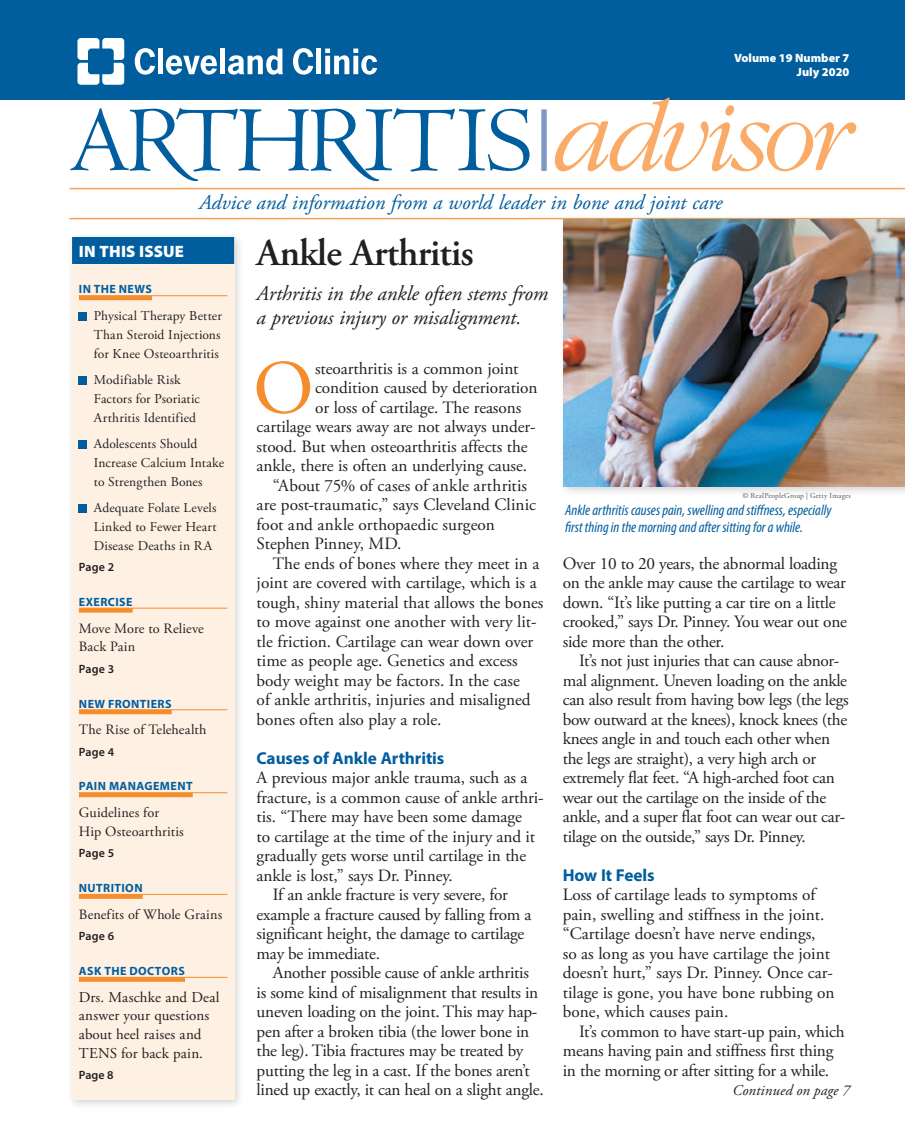
<style>
.page{position:relative;width:905px;height:1148px;background:#fff}
.page>*{position:absolute;margin:0;border:0;box-sizing:border-box;transform-origin:0 0}
.drop_cap{font:76.05px "Adobe Garamond Pro";color:#f68d2c}
.Head{font:600 38.25px "Adobe Garamond Pro";letter-spacing:-.02em;color:#231f20}
.deck{font:italic 21px/24px "Adobe Garamond Pro";letter-spacing:-.005em;color:#231f20}
.t1{font:italic 21px "Adobe Garamond Pro";color:#015e9e}
.text{font:17.25px/19.5px "Adobe Garamond Pro";letter-spacing:-.015em;color:#231f20}
.no_indent{font:17.25px/19.5px "Adobe Garamond Pro";color:#231f20}
.drop_cap-2{font:17.25px "Adobe Garamond Pro";letter-spacing:-.005em;color:#231f20}
.subhead{font:700 17.25px "Myriad Pro";letter-spacing:-.005em;color:#015e9e}
.TOC_In_this_issue_he{font:900 16.5px "Myriad Pro";letter-spacing:.015em;color:#fff}
.t2{font:italic condensed 15px/17.2px "Myriad Pro";color:#015e9e}
.t3{font:15px/18.6px "Adobe Garamond Pro";letter-spacing:.01em;color:#231f20}
.no_indent-2{font:italic 15px "Adobe Garamond Pro";letter-spacing:.005em;color:#231f20}
.TOC_2-feature{font:14.25px/18.6px "Adobe Garamond Pro";letter-spacing:.01em;color:#231f20}
.TOC_In_the_News_bull{font:13.5px/18.6px "Adobe Garamond Pro";letter-spacing:.01em;color:#231f20;text-align:justify}
.t4{font:700 12px "Myriad Pro";letter-spacing:.035em;color:#015e9e}
.t5{font:600 12px "Myriad Pro";letter-spacing:.01em;color:#231f20}
.t6{font:900 12px "Myriad Pro";color:#fff}
.creditline{font:7.5px "Adobe Garamond Pro";letter-spacing:.025em;color:#57585a}
.s1{color:#3271ac}
</style>
<div class="page">
<hr style="left:70px;top:188px;width:834px;height:1px;background:#f8a154">
<hr style="left:70px;top:218px;width:834px;height:1px;background:#f8a154">
<div style="left:0;top:0;width:904px;height:100px;background:#015e9e"></div>
<svg style="left:77px;top:38px;width:47px;height:47px"></svg>
<svg style="left:135px;top:48px;width:20px;height:27px"></svg>
<div style="left:158px;top:49px;width:5px;height:25px;background:#fff"></div>
<svg style="left:166px;top:55px;width:51px;height:20px"></svg>
<div style="left:220px;top:49px;width:5px;height:25px;background:#fff"></div>
<svg style="left:293px;top:48px;width:20px;height:27px"></svg>
<div style="left:316px;top:49px;width:5px;height:25px;background:#fff"></div>
<svg style="left:325px;top:49px;width:52px;height:26px"></svg>
<svg style="left:228px;top:49px;width:55px;height:26px"></svg>
<svg style="left:70px;top:108px;width:459px;height:73px"></svg>
<div style="left:541px;top:109px;width:5px;height:62px;background:#7e99c6"></div>
<svg style="left:555px;top:97px;width:301px;height:74px"></svg>
<div style="left:67px;top:231px;width:177px;height:878px;background:#231f20;opacity:.2"></div>
<div style="left:72px;top:237px;width:162px;height:862px;background:#fef1e4"></div>
<div style="left:72px;top:237px;width:162px;height:27px;background:#015e9e"></div>
<hr style="left:79px;top:295px;width:148px;height:1px;background:#f68d2c">
<hr style="left:79px;top:296px;width:73px;height:4px;background:#f68d2c">
<hr style="left:79px;top:608px;width:148px;height:1px;background:#f68d2c">
<hr style="left:79px;top:608px;width:54px;height:4px;background:#f68d2c">
<hr style="left:79px;top:709px;width:148px;height:1px;background:#f68d2c">
<div style="left:79px;top:709px;width:93px;height:5px;background:#f68d2c"></div>
<hr style="left:79px;top:792px;width:148px;height:1px;background:#f68d2c">
<div style="left:79px;top:792px;width:114px;height:5px;background:#f68d2c"></div>
<hr style="left:79px;top:894px;width:148px;height:1px;background:#f68d2c">
<hr style="left:79px;top:894px;width:64px;height:4px;background:#f68d2c">
<hr style="left:79px;top:977px;width:148px;height:1px;background:#f68d2c">
<hr style="left:79px;top:977px;width:106px;height:4px;background:#f68d2c">
<div style="left:79px;top:312px;width:8px;height:8px;background:#015e9e"></div>
<div style="left:79px;top:376px;width:8px;height:8px;background:#015e9e"></div>
<div style="left:79px;top:440px;width:8px;height:8px;background:#015e9e"></div>
<div style="left:79px;top:504px;width:8px;height:8px;background:#015e9e"></div>
<div style="left:558px;top:214px;width:346px;height:282px;background:#231f20;opacity:.2"></div>
<img style="left:564px;top:219px;width:340px;height:267px">
<p class="t6" style="left:734px;top:51px;width:117px">Volume 19 Number 7</p>
<p class="t6" style="left:797px;top:65px;width:54px">July 2020</p>
<p class="t1" style="left:199px;top:190px;width:525px">Advice and information from a world leader in bone and joint care</p>
<p class="Head" style="left:256px;top:231px;width:219px">Ankle Arthritis</p>
<p class="deck" style="left:256px;top:282px;width:293px">Arthritis in the ankle often stems from a previous injury or misalignment.</p>
<p class="drop_cap" style="left:253px;top:343px;width:62px">O</p>
<p class="drop_cap-2" style="left:315px;top:358px;width:205px">steoarthritis is a common joint</p>
<p class="TOC_In_this_issue_he" style="left:79px;top:242px;width:106px">IN THIS ISSUE</p>
<p class="t4" style="left:79px;top:281px;width:74px">IN THE NEWS</p>
<p class="TOC_In_the_News_bull" style="left:94px;top:307px;width:129px">Physical Therapy Better Than Steroid Injections for Knee Osteoarthritis</p>
<p class="TOC_In_the_News_bull" style="left:94px;top:371px;width:107px;text-align:left">Modifiable Risk<br>Factors for Psoriatic<br>Arthritis Identified</p>
<p class="TOC_In_the_News_bull" style="left:94px;top:435px;width:132px;text-align:left">Adolescents Should<br>Increase Calcium Intake to Strengthen Bones</p>
<p class="TOC_In_the_News_bull" style="left:94px;top:499px;width:124px">Adequate Folate Levels Linked to Fewer Heart Disease Deaths in RA</p>
<p class="t5" style="left:79px;top:559px;width:37px">Page 2</p>
<p class="t4" style="left:79px;top:594px;width:55px">EXERCISE</p>
<p class="TOC_2-feature" style="left:79px;top:619px;width:127px">Move More to Relieve<br>Back Pain</p>
<p class="t5" style="left:79px;top:661px;width:37px">Page 3</p>
<p class="t4" style="left:79px;top:695px;width:94px">NEW FRONTIERS</p>
<p class="TOC_2-feature" style="left:79px;top:721px;width:129px">The Rise of Telehealth</p>
<p class="t5" style="left:79px;top:744px;width:37px">Page 4</p>
<p class="t4" style="left:79px;top:778px;width:115px">PAIN MANAGEMENT</p>
<p class="TOC_2-feature" style="left:79px;top:804px;width:106px">Guidelines for<br>Hip Osteoarthritis</p>
<p class="t5" style="left:79px;top:845px;width:37px">Page 5</p>
<p class="t4" style="left:79px;top:880px;width:65px">NUTRITION</p>
<p class="TOC_2-feature" style="left:79px;top:905px;width:145px">Benefits of Whole Grains</p>
<p class="t5" style="left:79px;top:928px;width:37px">Page 6</p>
<p class="t4" style="left:79px;top:963px;width:107px">ASK THE DOCTORS</p>
<p class="t3" style="left:79px;top:988px;width:142px">Drs. Maschke and Deal answer your questions about heel raises and<br>TENS for back pain.</p>
<p class="t5" style="left:79px;top:1067px;width:36px">Page 8</p>
<p class="drop_cap-2" style="left:315px;top:377px;width:224px">condition caused by deterioration</p>
<p class="drop_cap-2" style="left:315px;top:397px;width:208px">or loss of cartilage. The reasons</p>
<p class="drop_cap-2" style="left:256px;top:416px;width:280px">cartilage wears away are not always under-</p>
<p class="drop_cap-2" style="left:256px;top:436px;width:272px">stood. But when osteoarthritis affects the</p>
<p class="drop_cap-2" style="left:256px;top:455px;width:272px">ankle, there is often an underlying cause.</p>
<p class="text" style="left:256px;top:476px;width:281px;text-indent:16px">“About 75% of cases of ankle arthritis are post-traumatic,” says Cleveland Clinic foot and ankle orthopaedic surgeon Stephen Pinney, MD.</p>
<p class="text" style="left:256px;top:554px;width:288px;text-indent:16px">The ends of bones where they meet in a joint are covered with cartilage, which is a tough, shiny material that allows the bones to move against one another with very lit&shy;tle friction. Cartilage can wear down over time as people age. Genetics and excess body weight may be factors. In the case<br>of ankle arthritis, injuries and misaligned bones often also play a role.</p>
<p class="subhead" style="left:256px;top:746px;width:189px">Causes of Ankle Arthritis</p>
<p class="no_indent" style="left:256px;top:768px;width:288px">A previous major ankle trauma, such as a fracture, is a common cause of ankle arthri&shy;tis. “There may have been some damage<br>to cartilage at the time of the injury and it gradually gets worse until cartilage in the ankle is lost,” says Dr. Pinney.</p>
<p class="text" style="left:256px;top:885px;width:276px;text-indent:16px">If an ankle fracture is very severe, for example a fracture caused by falling from a significant height, the damage to cartilage may be immediate.</p>
<p class="text" style="left:256px;top:963px;width:288px;text-indent:16px">Another possible cause of ankle arthritis<br>is some kind of misalignment that results in uneven loading on the joint. This may hap&shy;pen after a broken tibia (the lower bone in the leg). Tibia fractures may be treated by putting the leg in a cast. If the bones aren’t lined up exactly, it can heal on a slight angle.</p>
<p class="creditline" style="left:742px;top:490px;width:110px">© RealPeopleGroup <span class="s1">|</span> Getty Images</p>
<p class="t2" style="left:565px;top:501px;width:268px">Ankle arthritis causes pain, swelling and stiffness, especially first thing in the morning and after sitting for a while.</p>
<p class="text" style="left:563px;top:554px;width:286px">Over 10 to 20 years, the abnormal loading on the ankle may cause the cartilage to wear down. “It’s like putting a car tire on a little crooked,” says Dr. Pinney. You wear out one side more than the other.</p>
<p class="text" style="left:563px;top:651px;width:287px;text-indent:16px">It’s not just injuries that can cause abnor&shy;mal alignment. Uneven loading on the ankle can also result from having bow legs (the legs bow outward at the knees), knock knees (the knees angle in and touch each other when the legs are straight), a very high arch or extremely flat feet. “A high-arched foot can wear out the cartilage on the inside of the ankle, and a super flat foot can wear out car&shy;tilage on the outside,” says Dr. Pinney.</p>
<p class="subhead" style="left:563px;top:863px;width:93px">How It Feels</p>
<p class="no_indent" style="left:563px;top:885px;width:273px">Loss of cartilage leads to symptoms of pain, swelling and stiffness in the joint. “Cartilage doesn’t have nerve endings,<br>so as long as you have cartilage the joint doesn’t hurt,” says Dr. Pinney. Once car&shy;tilage is gone, you have bone rubbing on bone, which causes pain.</p>
<p class="text" style="left:563px;top:1022px;width:283px;text-indent:16px">It’s common to have start-up pain, which means having pain and stiffness first thing in the morning or after sitting for a while.</p>
<p class="no_indent-2" style="left:732px;top:1081px;width:119px">Continued on page 7</p>
</div>
